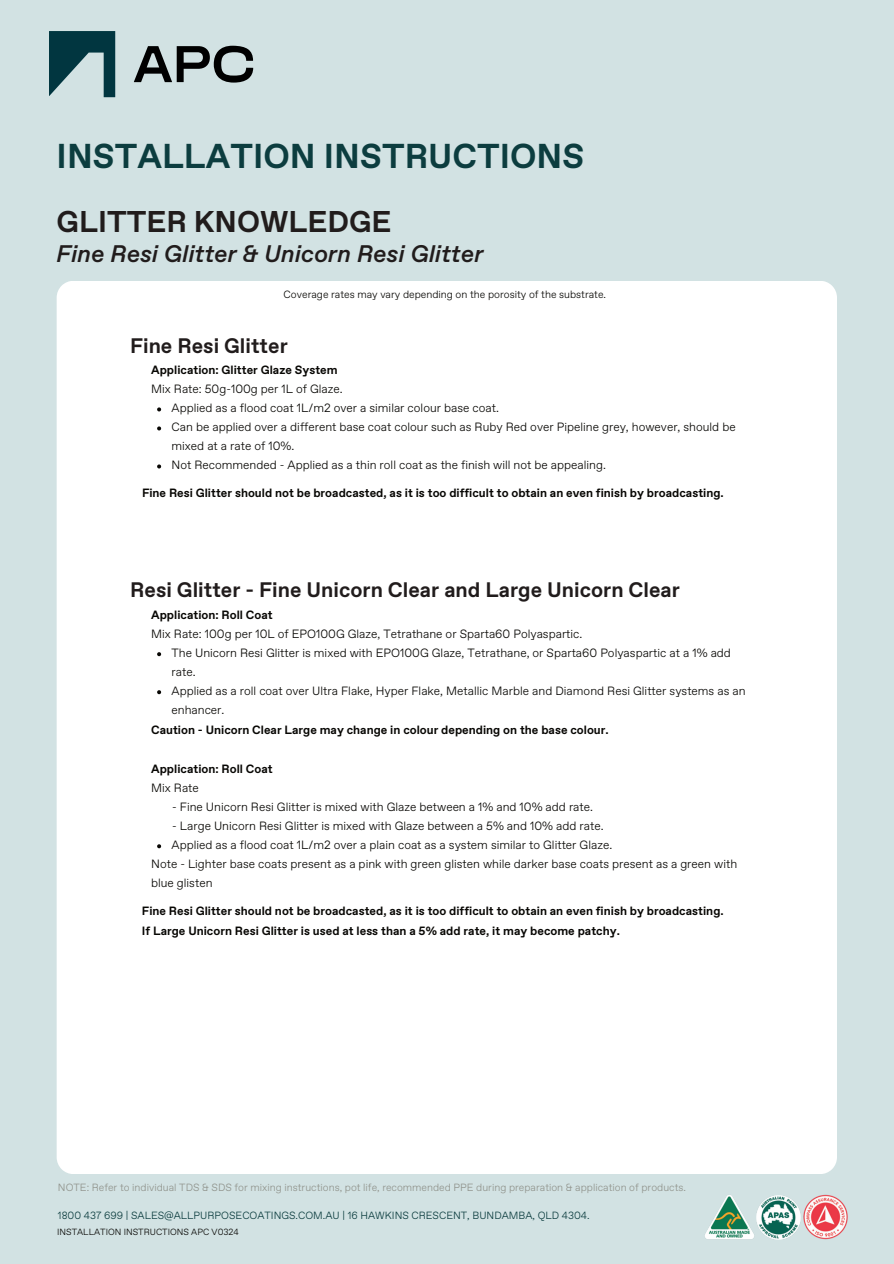
<style>
.page{position:relative;width:894px;height:1264px;background:#fff}
.page>*{position:absolute;margin:0;border:0;box-sizing:border-box;transform-origin:0 0}
.t1{font:700 34.5px "ABC Favorit";color:#0c3d3f}
.t2{font:700 30px "ABC Favorit";color:#211c1c}
.t3{font:italic 500 24px "ABC Favorit";color:#211c1c}
.t4{font:700 21px "ABC Favorit";color:#211c1c}
.t5{font:300 12px/19px "ABC Favorit";color:#080704}
.t6{font:700 12px/20px "ABC Favorit";color:#080704}
.t7{font:300 10.5px "ABC Favorit";color:#90938c}
.t8{font:300 10.5px "ABC Favorit";color:#0c3d3f}
.t9{font:300 10.5px "ABC Favorit";color:#080704}
.t10{font:300 9px "ABC Favorit";color:#080704}
</style>
<div class="page">
<div style="left:0;top:0;width:893px;height:1263px;background:#d2e2e3"></div>
<div style="left:57px;top:281px;width:779px;height:892px;background:#fff"></div>
<svg style="left:49px;top:31px;width:66px;height:66px"></svg>
<svg style="left:134px;top:46px;width:119px;height:37px"></svg>
<svg style="left:157px;top:407px;width:4px;height:4px"></svg>
<svg style="left:157px;top:426px;width:4px;height:4px"></svg>
<svg style="left:157px;top:464px;width:4px;height:4px"></svg>
<svg style="left:157px;top:652px;width:4px;height:4px"></svg>
<svg style="left:157px;top:690px;width:4px;height:4px"></svg>
<svg style="left:157px;top:844px;width:4px;height:4px"></svg>
<img style="left:803px;top:1194px;width:45px;height:45px">
<img style="left:763px;top:1195px;width:37px;height:43px">
<img style="left:705px;top:1195px;width:58px;height:44px">
<h1 class="t1" style="left:57px;top:136px;width:529px">INSTALLATION INSTRUCTIONS</h1>
<h2 class="t2" style="left:57px;top:203px;width:336px">GLITTER KNOWLEDGE</h2>
<h3 class="t3" style="left:57px;top:240px;width:428px">Fine Resi Glitter &amp; Unicorn Resi Glitter</h3>
<p class="t9" style="left:283px;top:289px;width:324px">Coverage rates may vary depending on the porosity of the substrate.</p>
<h3 class="t4" style="left:130px;top:333px;width:159px">Fine Resi Glitter</h3>
<p class="t6" style="left:151px;top:360px;width:188px">Application: Glitter Glaze System</p>
<p class="t5" style="left:171px;top:380px;width:565px;text-indent:-20px">Mix Rate: 50g-100g per 1L of Glaze.<br>Applied as a flood coat 1L/m2 over a similar colour base coat.<br>Can be applied over a different base coat colour such as Ruby Red over Pipeline grey, however, should be mixed at a rate of 10%.<br>Not Recommended - Applied as a thin roll coat as the finish will not be appealing.</p>
<p class="t6" style="left:142px;top:483px;width:583px">Fine Resi Glitter should not be broadcasted, as it is too difficult to obtain an even finish by broadcasting.</p>
<h3 class="t4" style="left:130px;top:576px;width:551px">Resi Glitter - Fine Unicorn Clear and Large Unicorn Clear</h3>
<p class="t6" style="left:151px;top:605px;width:123px">Application: Roll Coat</p>
<p class="t5" style="left:171px;top:624px;width:575px;text-indent:-20px">Mix Rate: 100g per 10L of EPO100G Glaze, Tetrathane or Sparta60 Polyaspartic.<br>The Unicorn Resi Glitter is mixed with EPO100G Glaze, Tetrathane, or Sparta60 Polyaspartic at a 1% add rate.<br>Applied as a roll coat over Ultra Flake, Hyper Flake, Metallic Marble and Diamond Resi Glitter systems as an enhancer.</p>
<p class="t6" style="left:151px;top:720px;width:459px">Caution - Unicorn Clear Large may change in colour depending on the base colour.</p>
<p class="t6" style="left:151px;top:759px;width:123px">Application: Roll Coat</p>
<p class="t5" style="left:151px;top:778px;width:49px">Mix Rate</p>
<p class="t5" style="left:172px;top:797px;width:422px">- Fine Unicorn Resi Glitter is mixed with Glaze between a 1% and 10% add rate.</p>
<p class="t5" style="left:172px;top:816px;width:433px">- Large Unicorn Resi Glitter is mixed with Glaze between a 5% and 10% add rate.</p>
<p class="t5" style="left:171px;top:835px;width:442px">Applied as a flood coat 1L/m2 over a plain coat as a system similar to Glitter Glaze.</p>
<p class="t5" style="left:151px;top:854px;width:587px">Note - Lighter base coats present as a pink with green glisten while darker base coats present as a green with</p>
<p class="t5" style="left:151px;top:873px;width:63px">blue glisten</p>
<p class="t6" style="left:142px;top:901px;width:583px">Fine Resi Glitter should not be broadcasted, as it is too difficult to obtain an even finish by broadcasting.<br>If Large Unicorn Resi Glitter is used at less than a 5% add rate, it may become patchy.</p>
<p class="t7" style="left:58px;top:1181px;width:629px">NOTE: Refer to individual TDS &amp; SDS for mixing instructions, pot life, recommended PPE during preparation &amp; application of products.</p>
<p class="t8" style="left:58px;top:1209px;width:533px">1800 437 699 | SALES@ALLPURPOSECOATINGS.COM.AU | 16 HAWKINS CRESCENT, BUNDAMBA, QLD 4304.</p>
<p class="t10" style="left:57px;top:1226px;width:183px">INSTALLATION INSTRUCTIONS APC V0324</p>
</div>
